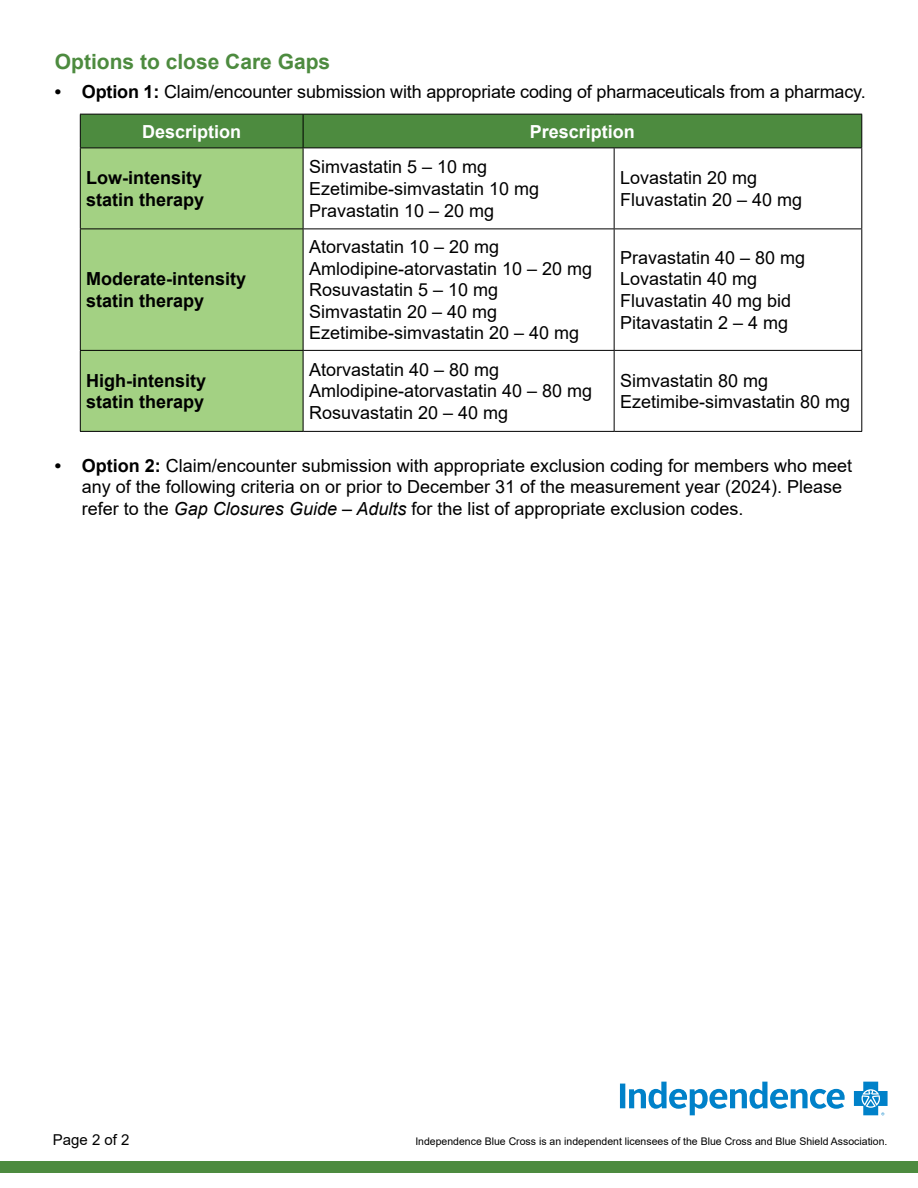
<style>
.page{position:relative;width:918px;height:1188px;background:#fff}
.page>*{position:absolute;margin:0;border:0;box-sizing:border-box;transform-origin:0 0}
.t1{font:700 21px "Arial";color:#4d8b3f}
.t2{font:18px/21.6px "Arial";color:#000}
.t3{font:700 18px/21.6px "Arial";color:#000}
.t4{font:700 18px "Arial";color:#fff}
.t5{font:15px "Arial";color:#000}
.t6{font:10.5px "Arial";color:#000}
.s1{font-weight:700}
.s2{font-style:italic}
</style>
<div class="page">
<div style="left:81px;top:115px;width:780px;height:33px;background:#4d8b3f"></div>
<div style="left:81px;top:149px;width:222px;height:282px;background:#a3d183"></div>
<hr style="left:80px;top:148px;width:1px;height:81px;background:#000">
<hr style="left:303px;top:148px;width:1px;height:81px;background:#000">
<hr style="left:614px;top:148px;width:1px;height:81px;background:#000">
<hr style="left:861px;top:148px;width:1px;height:81px;background:#000">
<hr style="left:80px;top:229px;width:223px;height:1px;background:#000">
<hr style="left:80px;top:229px;width:1px;height:121px;background:#000">
<hr style="left:303px;top:229px;width:311px;height:1px;background:#000">
<hr style="left:303px;top:229px;width:1px;height:121px;background:#000">
<hr style="left:614px;top:229px;width:248px;height:1px;background:#000">
<hr style="left:614px;top:229px;width:1px;height:121px;background:#000">
<hr style="left:861px;top:229px;width:1px;height:121px;background:#000">
<hr style="left:80px;top:350px;width:223px;height:1px;background:#000">
<hr style="left:80px;top:351px;width:1px;height:80px;background:#000">
<hr style="left:303px;top:350px;width:311px;height:1px;background:#000">
<hr style="left:303px;top:351px;width:1px;height:80px;background:#000">
<hr style="left:614px;top:350px;width:248px;height:1px;background:#000">
<hr style="left:614px;top:351px;width:1px;height:80px;background:#000">
<hr style="left:861px;top:351px;width:1px;height:80px;background:#000">
<hr style="left:80px;top:431px;width:223px;height:1px;background:#000">
<hr style="left:303px;top:431px;width:311px;height:1px;background:#000">
<hr style="left:614px;top:431px;width:248px;height:1px;background:#000">
<hr style="left:80px;top:114px;width:223px;height:1px;background:#000">
<hr style="left:80px;top:115px;width:1px;height:33px;background:#000">
<hr style="left:303px;top:114px;width:311px;height:1px;background:#000">
<hr style="left:303px;top:115px;width:1px;height:33px;background:#000">
<hr style="left:614px;top:114px;width:248px;height:1px;background:#000">
<hr style="left:861px;top:115px;width:1px;height:33px;background:#000">
<hr style="left:80px;top:148px;width:223px;height:1px;background:#000">
<hr style="left:303px;top:148px;width:311px;height:1px;background:#000">
<hr style="left:614px;top:148px;width:248px;height:1px;background:#000">
<svg style="left:620px;top:1082px;width:268px;height:33px"></svg>
<div style="left:0;top:1161px;width:918px;height:12px;background:#4d8b3f"></div>
<p class="t1" style="left:55px;top:47px;width:277px">Options to close Care Gaps</p>
<p class="t2" style="left:55px;top:80px;width:812px"><span class="s1">• Option 1:</span> Claim/encounter submission with appropriate coding of pharmaceuticals from a pharmacy.</p>
<p class="t4" style="left:142px;top:119px;width:101px">Description</p>
<p class="t4" style="left:530px;top:119px;width:107px">Prescription</p>
<p class="t3" style="left:86px;top:167px;width:120px">Low-intensity statin therapy</p>
<p class="t2" style="left:309px;top:156px;width:232px">Simvastatin 5 – 10 mg<br>Ezetimibe-simvastatin 10 mg<br>Pravastatin 10 – 20 mg</p>
<p class="t2" style="left:620px;top:167px;width:184px">Lovastatin 20 mg<br>Fluvastatin 20 – 40 mg</p>
<p class="t3" style="left:86px;top:268px;width:162px">Moderate-intensity statin therapy</p>
<p class="t2" style="left:309px;top:236px;width:285px">Atorvastatin 10 – 20 mg<br>Amlodipine-atorvastatin 10 – 20 mg<br>Rosuvastatin 5 – 10 mg<br>Simvastatin 20 – 40 mg<br>Ezetimibe-simvastatin 20 – 40 mg</p>
<p class="t2" style="left:620px;top:247px;width:187px">Pravastatin 40 – 80 mg<br>Lovastatin 40 mg<br>Fluvastatin 40 mg bid<br>Pitavastatin 2 – 4 mg</p>
<p class="t3" style="left:86px;top:370px;width:122px">High-intensity statin therapy</p>
<p class="t2" style="left:309px;top:359px;width:285px">Atorvastatin 40 – 80 mg<br>Amlodipine-atorvastatin 40 – 80 mg<br>Rosuvastatin 20 – 40 mg</p>
<p class="t2" style="left:620px;top:369px;width:232px">Simvastatin 80 mg<br>Ezetimibe-simvastatin 80 mg</p>
<p class="t2" style="left:82px;top:454px;width:772px;text-indent:-27px"><span class="s1">• Option 2:</span> Claim/encounter submission with appropriate exclusion coding for members who meet any of the following criteria on or prior to December 31 of the measurement year (2024). Please refer to the <span class="s2">Gap Closures Guide – Adults</span> for the list of appropriate exclusion codes.</p>
<p class="t5" style="left:53px;top:1129px;width:78px">Page 2 of 2</p>
<p class="t6" style="left:415px;top:1134px;width:474px">Independence Blue Cross is an independent licensees of the Blue Cross and Blue Shield Association.</p>
</div>
